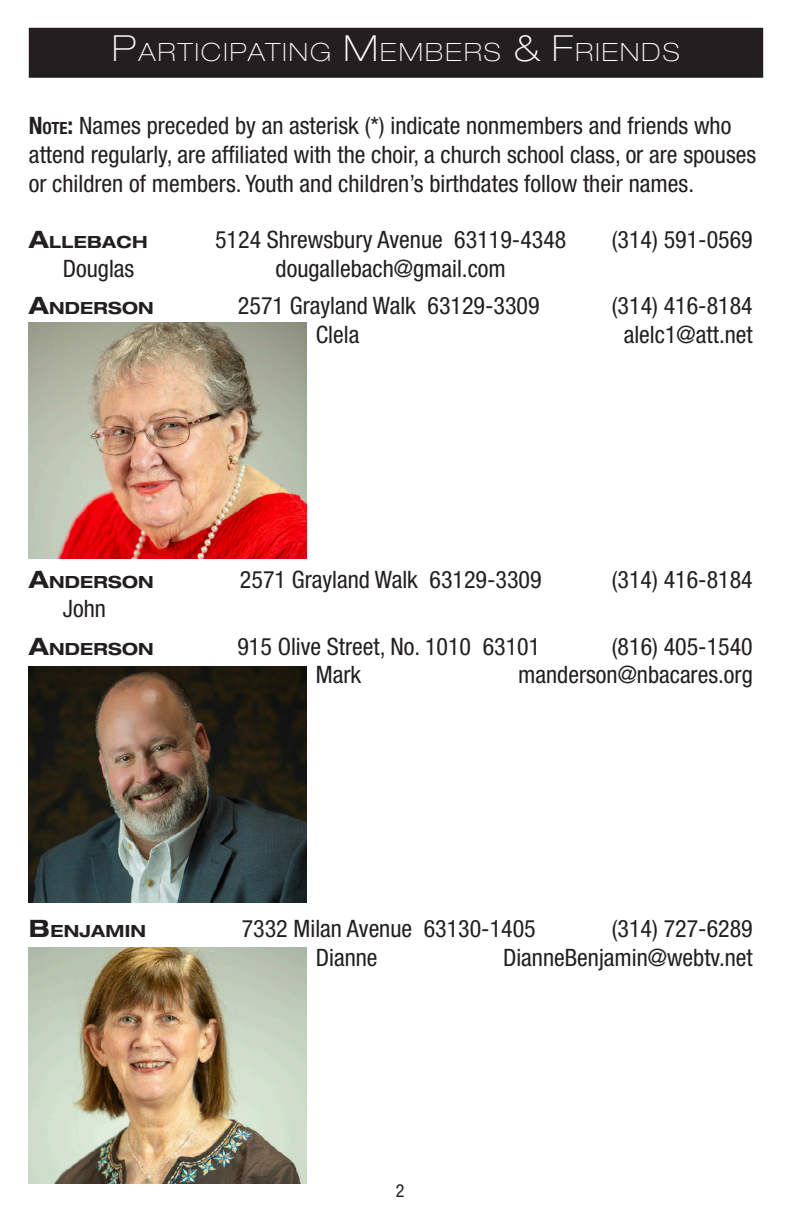
<style>
.page{position:relative;width:792px;height:1224px;background:#fff}
.page>*{position:absolute;margin:0;border:0;box-sizing:border-box;transform-origin:0 0}
.t1{font:100 expanded 25.2px "Helvetica Neue LT Std";letter-spacing:.085em;color:#fff}
.t2{font:condensed 24px/28.8px "Helvetica Neue LT Std";color:#231f20}
.t3{font:condensed 18px "Helvetica Neue LT Std";color:#231f20}
.t4{font:700 expanded 16.8px "Helvetica Neue LT Std";letter-spacing:.015em;color:#231f20}
.s1{font-size:36px}
.s2{font-weight:700}
.s3{font-weight:700;font-size:16.8px}
.s4{font-size:24px}
</style>
<div class="page">
<div style="left:29px;top:28px;width:734px;height:50px;background:#231f20"></div>
<img style="left:29px;top:323px;width:278px;height:236px">
<img style="left:29px;top:666px;width:278px;height:236px">
<img style="left:29px;top:948px;width:278px;height:236px">
<p class="t1" style="left:112px;top:37px;width:567px"><span class="s1">P</span>ARTICIPATING <span class="s1">M</span>EMBERS <span class="s1">&amp; F</span>RIENDS</p>
<p class="t2" style="left:29px;top:111px;width:729px"><span class="s2">N</span><span class="s3">ote</span><span class="s2">:</span> Names preceded by an asterisk (*) indicate nonmembers and friends who attend regularly, are affiliated with the choir, a church school class, or are spouses or children of members. Youth and children’s birthdates follow their names.</p>
<p class="t4" style="left:29px;top:231px;width:120px"><span class="s4">A</span>LLEBACH</p>
<p class="t2" style="left:215px;top:225px;width:353px">5124 Shrewsbury Avenue 63119-4348</p>
<p class="t2" style="left:612px;top:225px;width:142px">(314) 591-0569</p>
<p class="t2" style="left:63px;top:253px;width:73px">Douglas</p>
<p class="t2" style="left:276px;top:253px;width:232px">dougallebach@gmail.com</p>
<p class="t4" style="left:29px;top:298px;width:126px"><span class="s4">A</span>NDERSON</p>
<p class="t2" style="left:238px;top:291px;width:303px">2571 Grayland Walk 63129-3309</p>
<p class="t2" style="left:612px;top:291px;width:142px">(314) 416-8184</p>
<p class="t2" style="left:316px;top:320px;width:45px">Clela</p>
<p class="t2" style="left:624px;top:320px;width:131px">alelc1@att.net</p>
<p class="t4" style="left:29px;top:571px;width:126px"><span class="s4">A</span>NDERSON</p>
<p class="t2" style="left:240px;top:565px;width:303px">2571 Grayland Walk 63129-3309</p>
<p class="t2" style="left:612px;top:565px;width:142px">(314) 416-8184</p>
<p class="t2" style="left:63px;top:594px;width:45px">John</p>
<p class="t4" style="left:29px;top:638px;width:126px"><span class="s4">A</span>NDERSON</p>
<p class="t2" style="left:237px;top:631px;width:304px">915 Olive Street, No. 1010 63101</p>
<p class="t2" style="left:612px;top:631px;width:142px">(816) 405-1540</p>
<p class="t2" style="left:316px;top:660px;width:47px">Mark</p>
<p class="t2" style="left:518px;top:660px;width:236px">manderson@nbacares.org</p>
<p class="t4" style="left:29px;top:921px;width:119px"><span class="s4">B</span> ENJAMIN</p>
<p class="t2" style="left:242px;top:914px;width:296px">7332 Milan Avenue 63130-1405</p>
<p class="t2" style="left:612px;top:914px;width:142px">(314) 727-6289</p>
<p class="t2" style="left:316px;top:943px;width:63px">Dianne</p>
<p class="t2" style="left:503px;top:943px;width:251px">DianneBenjamin@webtv.net</p>
<p class="t3" style="left:396px;top:1180px;width:10px">2</p>
</div>
